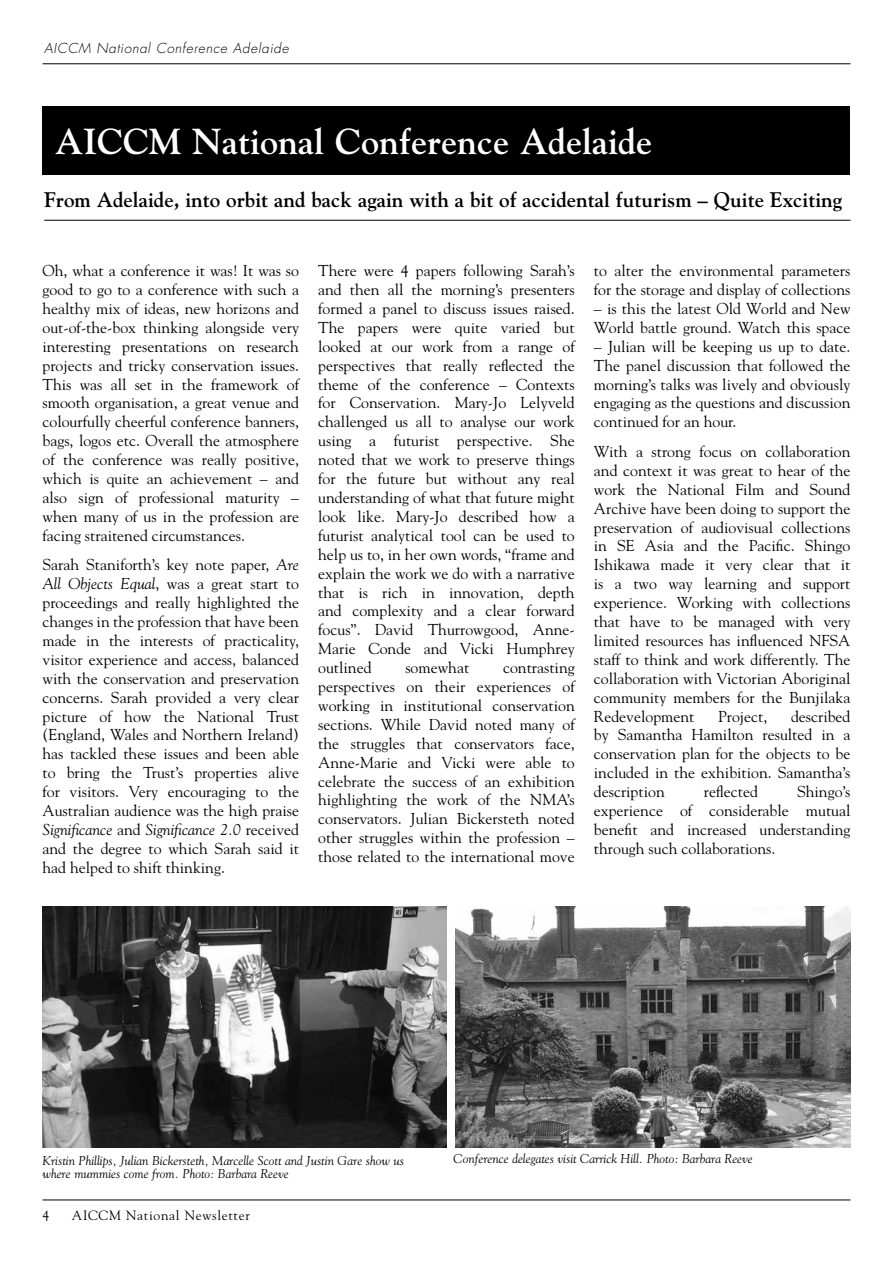
<style>
.page{position:relative;width:893px;height:1263px;background:#fff}
.page>*{position:absolute;margin:0;border:0;box-sizing:border-box;transform-origin:0 0}
.t1{font:700 36px "Goudy";color:#fff}
.t2{font:700 21px "Goudy";color:#000}
.t3{font:15.75px/18.9px "Goudy";color:#000;text-align:justify}
.t4{font:italic 300 13.5px "Futura";letter-spacing:.05em;color:#000}
.t5{font:13.5px "Goudy";letter-spacing:.05em;color:#000}
.t6{font:italic 12.75px/13.5px "Goudy";color:#000}
.s1{font-style:italic}
</style>
<div class="page">
<hr style="left:43px;top:63px;width:807px;height:1px;background:#000">
<hr style="left:43px;top:1199px;width:807px;height:1px;background:#000">
<div style="left:43px;top:106px;width:807px;height:68px;background:#000"></div>
<img style="left:43px;top:907px;width:403px;height:240px">
<img style="left:455px;top:906px;width:395px;height:241px">
<hr style="left:44px;top:220px;width:806px;height:1px;background:#000">
<p class="t4" style="left:44px;top:40px;width:246px">AICCM National Conference Adelaide</p>
<h1 class="t1" style="left:55px;top:120px;width:598px">AICCM National Conference Adelaide</h1>
<h2 class="t2" style="left:44px;top:187px;width:800px">From Adelaide, into orbit and back again with a bit of accidental futurism – Quite Exciting</h2>
<p class="t3" style="left:43px;top:261px;width:258px">Oh, what a conference it was! It was so good to go to a conference with such a healthy mix of ideas, new horizons and out-of-the-box thinking alongside very interesting presentations on research projects and tricky conservation issues.<br>This was all set in the framework of smooth organisation, a great venue and colourfully cheerful conference banners, bags, logos etc. Overall the atmosphere of the conference was really positive, which is quite an achievement – and also sign of professional maturity – when many of us in the profession are facing straitened circumstances.</p>
<p class="t3" style="left:43px;top:555px;width:258px">Sarah Staniforth’s key note paper, <span class="s1">Are All Objects Equal</span>, was a great start to proceedings and really highlighted the changes in the profession that have been made in the interests of practicality, visitor experience and access, balanced with the conservation and preservation concerns. Sarah provided a very clear picture of how the National Trust (England, Wales and Northern Ireland) has tackled these issues and been able to bring the Trust’s properties alive for visitors. Very encouraging to the Australian audience was the high praise <span class="s1">Significance</span> and <span class="s1">Significance 2.0</span> received and the degree to which Sarah said it had helped to shift thinking.</p>
<p class="t3" style="left:318px;top:261px;width:258px">There were 4 papers following Sarah’s and then all the morning’s presenters formed a panel to discuss issues raised.<br>The papers were quite varied but looked at our work from a range of perspectives that really reflected the theme of the conference – Contexts for Conservation. Mary-Jo Lelyveld challenged us all to analyse our work using a futurist perspective. She noted that we work to preserve things for the future but without any real understanding of what that future might look like. Mary-Jo described how a futurist analytical tool can be used to help us to, in her own words, “frame and explain the work we do with a narrative that is rich in innovation, depth and complexity and a clear forward focus”. David Thurrowgood, Anne-Marie Conde and Vicki Humphrey outlined</p>
<p class="t3" style="left:405px;top:658px;width:65px">somewhat</p>
<p class="t3" style="left:318px;top:658px;width:258px;text-indent:185px">contrasting perspectives on their experiences of working in institutional conservation sections. While David noted many of the struggles that conservators face, Anne-Marie and Vicki were able to celebrate the success of an exhibition highlighting the work of the NMA’s conservators. Julian Bickersteth noted other struggles within the profession – those related to the international move</p>
<p class="t3" style="left:594px;top:261px;width:258px">to alter the environmental parameters for the storage and display of collections</p>
<p class="t3" style="left:594px;top:299px;width:258px">– is this the latest Old World and New<br>World battle ground. Watch this space</p>
<p class="t3" style="left:594px;top:337px;width:258px">– Julian will be keeping us up to date.<br>The panel discussion that followed the morning’s talks was lively and obviously engaging as the questions and discussion continued for an hour.</p>
<p class="t3" style="left:594px;top:442px;width:258px">With a strong focus on collaboration and context it was great to hear of the work the National Film and Sound Archive have been doing to support the preservation of audiovisual collections in SE Asia and the Pacific. Shingo Ishikawa made it very clear that it is a two way learning and support experience. Working with collections that have to be managed with very limited resources has influenced NFSA staff to think and work differently. The collaboration with Victorian Aboriginal community members for the Bunjilaka Redevelopment</p>
<p class="t3" style="left:594px;top:706px;width:258px;text-indent:197px">described by Samantha Hamilton resulted in a conservation plan for the objects to be included in the exhibition. Samantha’s description</p>
<p class="t3" style="left:718px;top:706px;width:51px">Project,</p>
<p class="t3" style="left:594px;top:782px;width:258px;text-indent:203px">Shingo’s experience of considerable mutual benefit and increased understanding through such collaborations.</p>
<p class="t3" style="left:704px;top:782px;width:56px">reflected</p>
<p class="t6" style="left:43px;top:1153px;width:363px">Kristin Phillips, Julian Bickersteth, Marcelle Scott and Justin Gare show us where mummies come from. Photo: Barbara Reeve</p>
<p class="t6" style="left:454px;top:1152px;width:301px">Conference delegates visit Carrick Hill. Photo: Barbara Reeve</p>
<p class="t5" style="left:43px;top:1207px;width:8px">4</p>
<p class="t5" style="left:72px;top:1207px;width:180px">AICCM National Newsletter</p>
</div>
